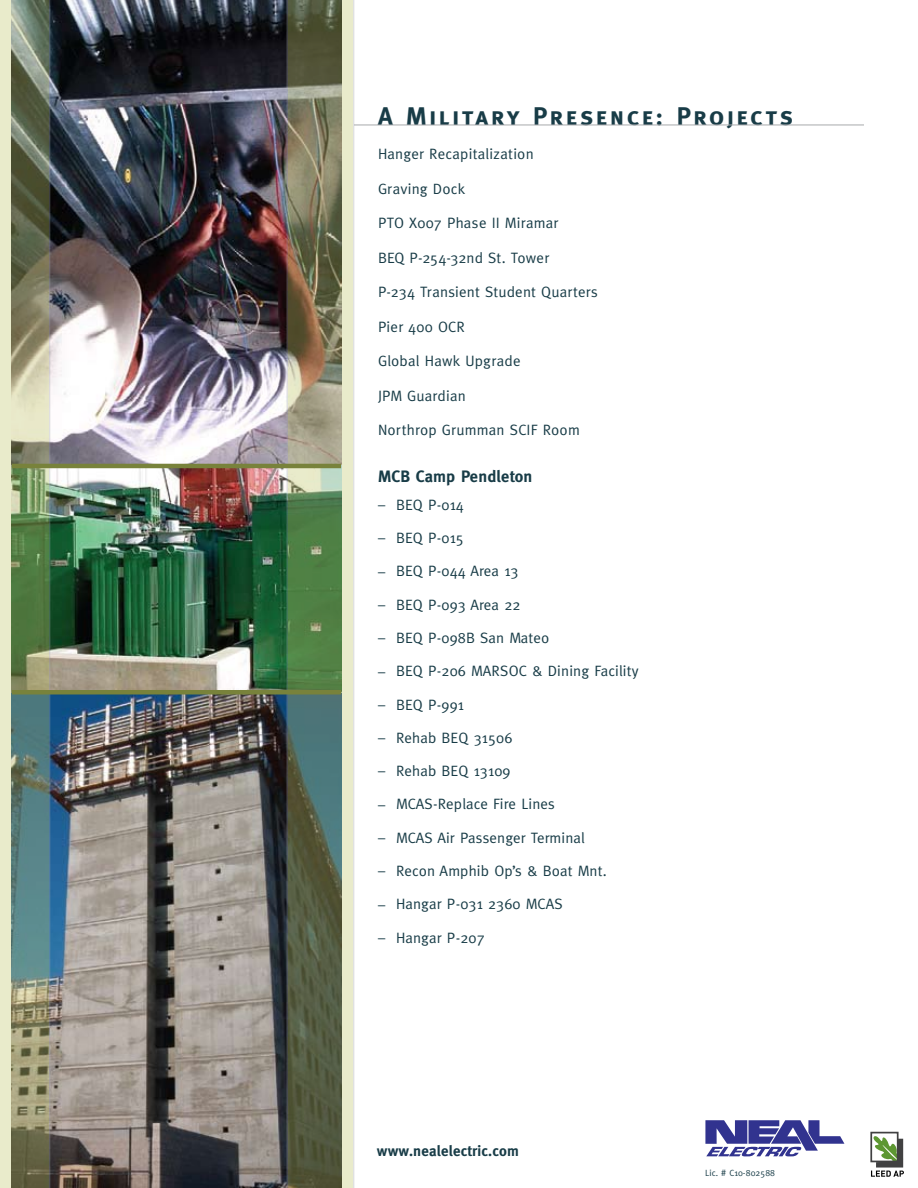
<style>
.page{position:relative;width:918px;height:1188px;background:#fff}
.page>*{position:absolute;margin:0;border:0;box-sizing:border-box;transform-origin:0 0}
.t1{font:25.5px "Meta Bold Caps";letter-spacing:.09em;color:#183c47}
.t2{font:700 16.5px "Meta";letter-spacing:.01em;color:#183c47}
.t3{font:15px "Meta";letter-spacing:.01em;color:#183c47}
.t4{font:700 15px "Meta";letter-spacing:.015em;color:#183c47}
.t5{font:9px "Meta";letter-spacing:.01em;color:#183c47}
</style>
<div class="page">
<img style="left:50px;top:0;width:237px;height:464px">
<img style="left:50px;top:468px;width:237px;height:222px">
<img style="left:50px;top:694px;width:237px;height:494px">
<svg style="left:0;top:0;width:50px;height:1188px;background:#909d82"></svg>
<svg style="left:287px;top:0;width:67px;height:1188px;background:#7d876a"></svg>
<hr style="left:354px;top:125px;width:510px;height:1px;background:#a7a9ac">
<svg style="left:705px;top:1120px;width:139px;height:36px"></svg>
<div style="left:870px;top:1132px;width:29px;height:30px;border:2px solid #414142"></div>
<svg style="left:871px;top:1136px;width:33px;height:41px"></svg>
<hr style="left:12px;top:464px;width:329px;height:4px;background:#78823b">
<hr style="left:12px;top:690px;width:329px;height:4px;background:#78823b">
<h1 class="t1" style="left:378px;top:101px;width:417px">A Military Presence: Projects</h1>
<p class="t3" style="left:378px;top:145px;width:157px">Hanger Recapitalization</p>
<p class="t3" style="left:378px;top:180px;width:89px">Graving Dock</p>
<p class="t3" style="left:378px;top:214px;width:182px">PTO X007 Phase II Miramar</p>
<p class="t3" style="left:378px;top:249px;width:173px">BEQ P-254-32nd St. Tower</p>
<p class="t3" style="left:378px;top:283px;width:221px">P-234 Transient Student Quarters</p>
<p class="t3" style="left:378px;top:318px;width:89px">Pier 400 OCR</p>
<p class="t3" style="left:378px;top:352px;width:144px">Global Hawk Upgrade</p>
<p class="t3" style="left:378px;top:387px;width:89px">JPM Guardian</p>
<p class="t3" style="left:378px;top:421px;width:203px">Northrop Grumman SCIF Room</p>
<p class="t2" style="left:378px;top:467px;width:156px">MCB Camp Pendleton</p>
<p class="t3" style="left:378px;top:496px;width:87px">– BEQ P-014</p>
<p class="t3" style="left:378px;top:529px;width:87px">– BEQ P-015</p>
<p class="t3" style="left:378px;top:562px;width:142px">– BEQ P-044 Area 13</p>
<p class="t3" style="left:378px;top:596px;width:144px">– BEQ P-093 Area 22</p>
<p class="t3" style="left:378px;top:629px;width:173px">– BEQ P-098B San Mateo</p>
<p class="t3" style="left:378px;top:662px;width:262px">– BEQ P-206 MARSOC &amp; Dining Facility</p>
<p class="t3" style="left:378px;top:696px;width:87px">– BEQ P-991</p>
<p class="t3" style="left:378px;top:729px;width:136px">– Rehab BEQ 31506</p>
<p class="t3" style="left:378px;top:762px;width:134px">– Rehab BEQ 13109</p>
<p class="t3" style="left:378px;top:796px;width:178px">– MCAS-Replace Fire Lines</p>
<p class="t3" style="left:378px;top:829px;width:209px">– MCAS Air Passenger Terminal</p>
<p class="t3" style="left:378px;top:862px;width:230px">– Recon Amphib Op’s &amp; Boat Mnt.</p>
<p class="t3" style="left:378px;top:895px;width:186px">– Hangar P-031 2360 MCAS</p>
<p class="t3" style="left:378px;top:929px;width:108px">– Hangar P-207</p>
<p class="t4" style="left:377px;top:1142px;width:144px">www.nealelectric.com</p>
<p class="t5" style="left:705px;top:1167px;width:72px">Lic. # C10-802588</p>
</div>
